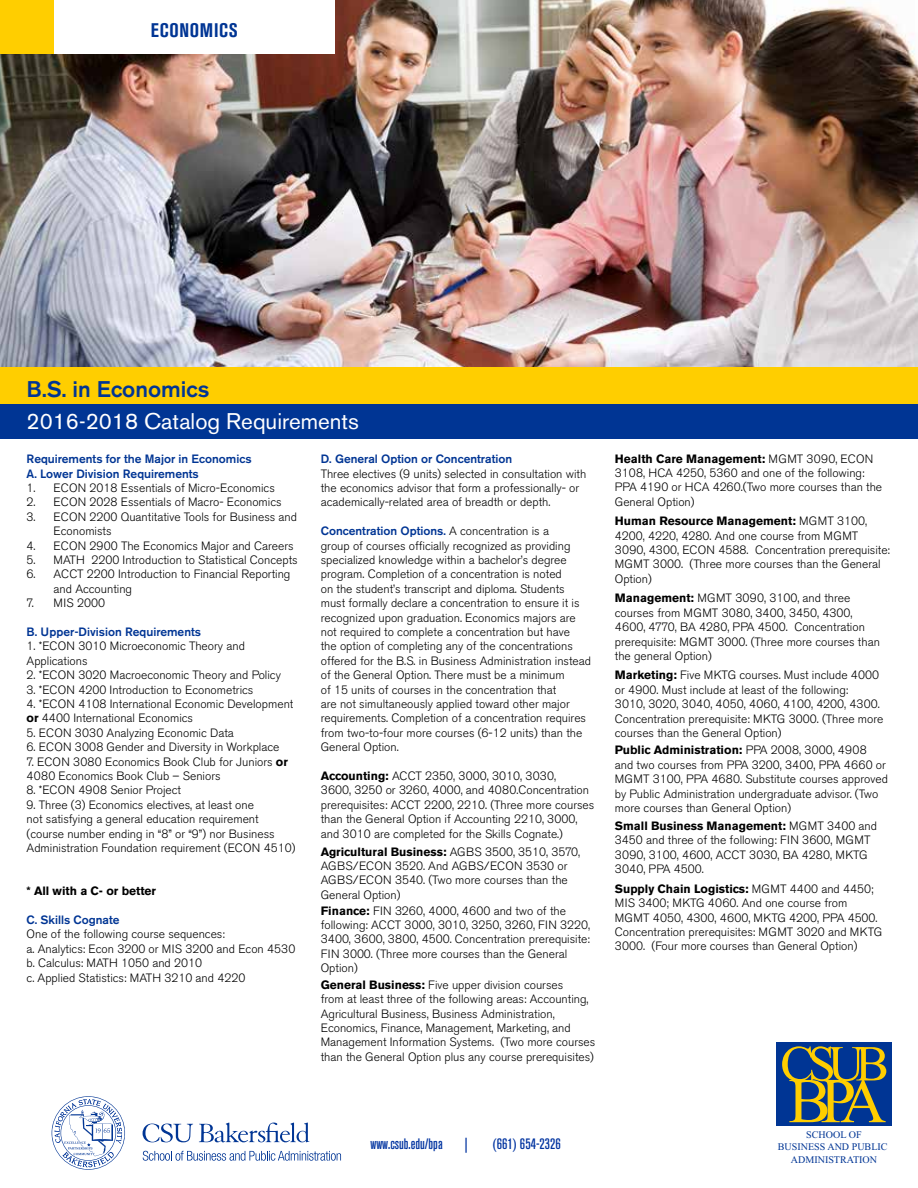
<style>
.page{position:relative;width:918px;height:1188px;background:#fff}
.page>*{position:absolute;margin:0;border:0;box-sizing:border-box;transform-origin:0 0}
.t1{font:22.5px "Akzidenz Grotesk BE";color:#fff}
.t2{font:500 22.5px "Akzidenz Grotesk BE";color:#003594}
.t3{font:700 condensed 19.5px "Akzidenz Grotesk BE";letter-spacing:.035em;color:#003594}
.t4{font:500 condensed 15px "Akzidenz Grotesk BE";color:#0033a0}
.t5{font:300 12px/14.4px "Akzidenz Grotesk BE";color:#000}
.t6{font:500 12px/14.4px "Akzidenz Grotesk BE";color:#003594}
.t7{font:700 12px "Akzidenz Grotesk BE";color:#000}
.t8{font:10.05px/12.1px "Times New Roman";color:#003594;text-align:center}
.s1{font-weight:700}
.s2{font-weight:500;color:#003594}
</style>
<div class="page">
<img style="left:0;top:0;width:918px;height:367px">
<div style="left:0;top:0;width:54px;height:54px;background:#ffce00"></div>
<div style="left:54px;top:0;width:281px;height:54px;background:#fff"></div>
<div style="left:0;top:367px;width:918px;height:38px;background:#ffce00"></div>
<div style="left:0;top:404px;width:918px;height:35px;background:#003594"></div>
<div style="left:776px;top:1042px;width:116px;height:83px;background:#003594"></div>
<svg style="left:782px;top:1046px;width:104px;height:76px"></svg>
<svg style="left:143px;top:1151px;width:198px;height:10px"></svg>
<svg style="left:143px;top:1124px;width:50px;height:18px"></svg>
<svg style="left:199px;top:1123px;width:110px;height:19px"></svg>
<svg style="left:52px;top:1096px;width:73px;height:74px"></svg>
<h2 class="t3" style="left:151px;top:19px;width:88px">ECONOMICS</h2>
<h1 class="t2" style="left:27px;top:375px;width:184px">B.S. in Economics</h1>
<h1 class="t1" style="left:27px;top:407px;width:334px">2016-2018 Catalog Requirements</h1>
<p class="t6" style="left:27px;top:452px;width:226px">Requirements for the Major in Economics<br>A. Lower Division Requirements</p>
<p class="t5" style="left:27px;top:481px;width:250px">1. ECON 2018 Essentials of Micro-Economics</p>
<p class="t5" style="left:27px;top:495px;width:256px">2. ECON 2028 Essentials of Macro- Economics</p>
<p class="t5" style="left:54px;top:510px;width:245px;text-indent:-27px">3. ECON 2200 Quantitative Tools for Business and<br>Economists</p>
<p class="t5" style="left:27px;top:538px;width:269px">4. ECON 2900 The Economics Major and Careers</p>
<p class="t5" style="left:27px;top:553px;width:273px">5. MATH 2200 Introduction to Statistical Concepts</p>
<p class="t5" style="left:54px;top:567px;width:238px;text-indent:-27px">6. ACCT 2200 Introduction to Financial Reporting and Accounting</p>
<p class="t5" style="left:27px;top:596px;width:80px">7. MIS 2000</p>
<p class="t6" style="left:27px;top:624px;width:176px">B. Upper-Division Requirements</p>
<p class="t5" style="left:27px;top:639px;width:220px">1. *ECON 3010 Microeconomic Theory and<br>Applications</p>
<p class="t5" style="left:27px;top:668px;width:256px">2. *ECON 3020 Macroeconomic Theory and Policy</p>
<p class="t5" style="left:27px;top:682px;width:228px">3. *ECON 4200 Introduction to Econometrics</p>
<p class="t5" style="left:27px;top:697px;width:268px">4. *ECON 4108 International Economic Development <span class="s1">or</span> 4400 International Economics</p>
<p class="t5" style="left:27px;top:726px;width:209px">5. ECON 3030 Analyzing Economic Data</p>
<p class="t5" style="left:27px;top:740px;width:254px">6. ECON 3008 Gender and Diversity in Workplace</p>
<p class="t5" style="left:27px;top:754px;width:263px">7. ECON 3080 Economics Book Club for Juniors <span class="s1">or<br></span>4080 Economics Book Club – Seniors</p>
<p class="t5" style="left:27px;top:783px;width:156px">8. *ECON 4908 Senior Project</p>
<p class="t5" style="left:27px;top:798px;width:270px">9. Three (3) Economics electives, at least one<br>not satisfying a general education requirement (course number ending in “8” or “9”) nor Business Administration Foundation requirement (ECON 4510)</p>
<p class="t7" style="left:27px;top:884px;width:131px">* All with a C- or better</p>
<p class="t6" style="left:27px;top:912px;width:95px">C. Skills Cognate</p>
<p class="t5" style="left:27px;top:927px;width:270px">One of the following course sequences:<br>a. Analytics: Econ 3200 or MIS 3200 and Econ 4530 b. Calculus: MATH 1050 and 2010<br>c. Applied Statistics: MATH 3210 and 4220</p>
<p class="t6" style="left:321px;top:452px;width:193px">D. General Option or Concentration</p>
<p class="t5" style="left:321px;top:466px;width:267px">Three electives (9 units) selected in consultation with the economics advisor that form a professionally- or academically-related area of breadth or depth.</p>
<p class="t5" style="left:321px;top:524px;width:272px"><span class="s2">Concentration Options.</span> A concentration is a<br>group of courses officially recognized as providing specialized knowledge within a bachelor’s degree program. Completion of a concentration is noted<br>on the student’s transcript and diploma. Students must formally declare a concentration to ensure it is recognized upon graduation. Economics majors are not required to complete a concentration but have<br>the option of completing any of the concentrations offered for the B.S. in Business Administration instead of the General Option. There must be a minimum<br>of 15 units of courses in the concentration that<br>are not simultaneously applied toward other major requirements. Completion of a concentration requires from two-to-four more courses (6-12 units) than the General Option.</p>
<p class="t5" style="left:321px;top:769px;width:275px"><span class="s1">Accounting:</span> ACCT 2350, 3000, 3010, 3030,<br>3600, 3250 or 3260, 4000, and 4080.Concentration prerequisites: ACCT 2200, 2210. (Three more courses than the General Option if Accounting 2210, 3000, and 3010 are completed for the Skills Cognate.)</p>
<p class="t5" style="left:321px;top:844px;width:261px"><span class="s1">Agricultural Business:</span> AGBS 3500, 3510, 3570, AGBS/ECON 3520. And AGBS/ECON 3530 or AGBS/ECON 3540. (Two more courses than the General Option)</p>
<p class="t5" style="left:321px;top:904px;width:271px"><span class="s1">Finance:</span> FIN 3260, 4000, 4600 and two of the following: ACCT 3000, 3010, 3250, 3260, FIN 3220, 3400, 3600, 3800, 4500. Concentration prerequisite:<br>FIN 3000. (Three more courses than the General Option)</p>
<p class="t5" style="left:321px;top:978px;width:276px"><span class="s1">General Business:</span> Five upper division courses<br>from at least three of the following areas: Accounting, Agricultural Business, Business Administration, Economics, Finance, Management, Marketing, and Management Information Systems. (Two more courses than the General Option plus any course prerequisites)</p>
<p class="t5" style="left:615px;top:451px;width:269px"><span class="s1">Health Care Management:</span> MGMT 3090, ECON 3108, HCA 4250, 5360 and one of the following:<br>PPA 4190 or HCA 4260.(Two more courses than the General Option)</p>
<p class="t5" style="left:615px;top:514px;width:277px"><span class="s1">Human Resource Management:</span> MGMT 3100, 4200, 4220, 4280. And one course from MGMT 3090, 4300, ECON 4588. Concentration prerequisite:<br>MGMT 3000. (Three more courses than the General Option)</p>
<p class="t5" style="left:615px;top:591px;width:267px"><span class="s1">Management:</span> MGMT 3090, 3100, and three courses from MGMT 3080, 3400, 3450, 4300, 4600, 4770, BA 4280, PPA 4500. Concentration prerequisite: MGMT 3000. (Three more courses than the general Option)</p>
<p class="t5" style="left:615px;top:668px;width:270px"><span class="s1">Marketing:</span> Five MKTG courses. Must include 4000 or 4900. Must include at least of the following:<br>3010, 3020, 3040, 4050, 4060, 4100, 4200, 4300.<br>Concentration prerequisite: MKTG 3000. (Three more courses than the General Option)</p>
<p class="t5" style="left:615px;top:743px;width:275px"><span class="s1">Public Administration:</span> PPA 2008, 3000, 4908 and two courses from PPA 3200, 3400, PPA 4660 or MGMT 3100, PPA 4680. Substitute courses approved by Public Administration undergraduate advisor. (Two more courses than General Option)</p>
<p class="t5" style="left:615px;top:819px;width:264px"><span class="s1">Small Business Management:</span> MGMT 3400 and 3450 and three of the following: FIN 3600, MGMT 3090, 3100, 4600, ACCT 3030, BA 4280, MKTG 3040, PPA 4500.</p>
<p class="t5" style="left:615px;top:882px;width:269px"><span class="s1">Supply Chain Logistics:</span> MGMT 4400 and 4450; MIS 3400; MKTG 4060. And one course from MGMT 4050, 4300, 4600, MKTG 4200, PPA 4500.<br>Concentration prerequisites: MGMT 3020 and MKTG 3000. (Four more courses than General Option)</p>
<p class="t4" style="left:370px;top:1136px;width:74px">www.csub.edu/bpa</p>
<p class="t4" style="left:465px;top:1136px;width:5px">|</p>
<p class="t4" style="left:493px;top:1136px;width:69px">(661) 654-2326</p>
<p class="t8" style="left:778px;top:1129px;width:111px">SCHOOL OF<br>BUSINESS AND PUBLIC<br>ADMINISTRATION</p>
</div>
